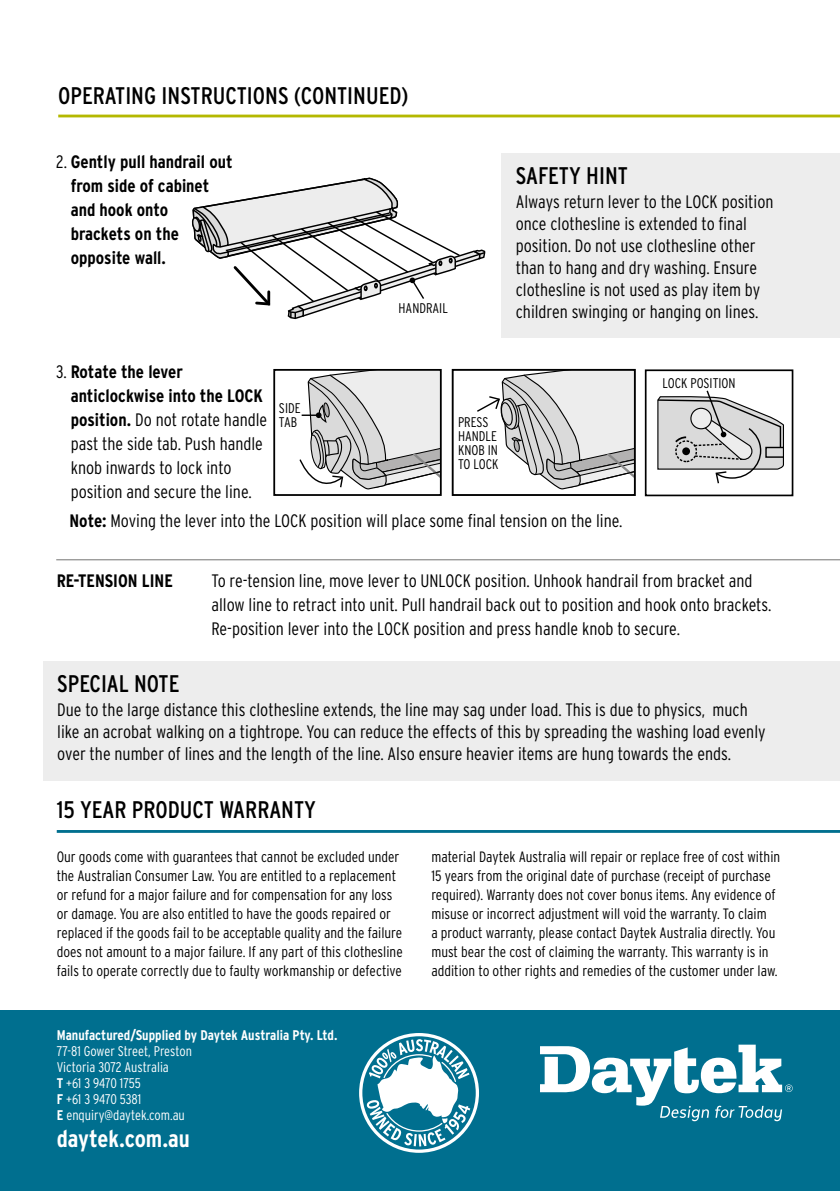
<style>
.page{position:relative;width:840px;height:1191px;background:#fff}
.page>*{position:absolute;margin:0;border:0;box-sizing:border-box;transform-origin:0 0}
.t1{font:condensed 24px "Interstate";color:#000}
.t2{font:700 condensed 24px "Interstate";color:#fff}
.t3{font:300 condensed 18px/24px "Interstate";color:#000}
.t4{font:700 condensed 18px/24px "Interstate";color:#000}
.t5{font:300 condensed 15px/19px "Interstate";color:#000}
.t6{font:300 condensed 14px/16px "Interstate";letter-spacing:-.005em;color:#fff}
.t7{font:300 condensed 14px/14px "Interstate";color:#000}
.t8{font:700 condensed 14px "Interstate";color:#fff}
.s1{font-weight:300}
.s2{font-weight:700}
</style>
<div class="page">
<div style="left:0;top:1010px;width:839px;height:181px;background:#006f8f"></div>
<hr style="left:57px;top:830px;width:782px;height:3px;background:#006f8f">
<svg style="left:540px;top:1044px;width:252px;height:77px"></svg>
<hr style="left:58px;top:115px;width:781px;height:2px;background:#b4b800">
<div style="left:501px;top:153px;width:338px;height:185px;background:#ededed"></div>
<div style="left:43px;top:661px;width:796px;height:119px;background:#ededed"></div>
<div style="left:644px;top:369px;width:149px;height:127px;border:2px solid #000"></div>
<div style="left:451px;top:369px;width:184px;height:127px;border:2px solid #000"></div>
<div style="left:273px;top:369px;width:168px;height:127px;border:2px solid #000"></div>
<hr style="left:56px;top:559px;width:783px;height:1px;background:#9d9d9c">
<svg style="left:191px;top:177px;width:295px;height:143px"></svg>
<svg style="left:475px;top:370px;width:159px;height:125px"></svg>
<svg style="left:298px;top:370px;width:142px;height:126px"></svg>
<svg style="left:657px;top:390px;width:127px;height:94px"></svg>
<svg style="left:359px;top:1033px;width:119px;height:119px"></svg>
<h1 class="t1" style="left:58px;top:83px;width:351px">OPERATING INSTRUCTIONS (CONTINUED)</h1>
<p class="t4" style="left:71px;top:149px;width:163px;text-indent:-15px"><span class="s1">2.</span> Gently pull handrail out from side of cabinet and hook onto brackets on the opposite wall.</p>
<p class="t3" style="left:71px;top:359px;width:198px;text-indent:-14px">3. <span class="s2">Rotate the lever anticlockwise into the LOCK position.</span> Do not rotate handle past the side tab. Push handle knob inwards to lock into position and secure the line.</p>
<p class="t7" style="left:279px;top:401px;width:23px">SIDE<br>TAB</p>
<p class="t7" style="left:398px;top:301px;width:51px">HANDRAIL</p>
<h1 class="t1" style="left:515px;top:162px;width:113px">SAFETY HINT</h1>
<p class="t3" style="left:515px;top:190px;width:259px;line-height:22px">Always return lever to the LOCK position once clothesline is extended to final position. Do not use clothesline other than to hang and dry washing. Ensure clothesline is not used as play item by children swinging or hanging on lines.</p>
<p class="t7" style="left:458px;top:415px;width:42px">PRESS<br>HANDLE<br>KNOB IN<br>TO LOCK</p>
<p class="t7" style="left:662px;top:376px;width:75px">LOCK POSITION</p>
<p class="t3" style="left:69px;top:508px;width:554px"><span class="s2">Note:</span> Moving the lever into the LOCK position will place some final tension on the line.</p>
<p class="t4" style="left:57px;top:569px;width:118px">RE-TENSION LINE</p>
<h1 class="t1" style="left:57px;top:670px;width:124px">SPECIAL NOTE</h1>
<p class="t3" style="left:211px;top:569px;width:561px">To re-tension line, move lever to UNLOCK position. Unhook handrail from bracket and allow line to retract into unit. Pull handrail back out to position and hook onto brackets.<br>Re-position lever into the LOCK position and press handle knob to secure.</p>
<p class="t3" style="left:57px;top:698px;width:709px;line-height:22px">Due to the large distance this clothesline extends, the line may sag under load. This is due to physics, much like an acrobat walking on a tightrope. You can reduce the effects of this by spreading the washing load evenly over the number of lines and the length of the line. Also ensure heavier items are hung towards the ends.</p>
<h1 class="t1" style="left:57px;top:796px;width:260px">15 YEAR PRODUCT WARRANTY</h1>
<p class="t5" style="left:57px;top:847px;width:347px">Our goods come with guarantees that cannot be excluded under the Australian Consumer Law. You are entitled to a replacement or refund for a major failure and for compensation for any loss or damage. You are also entitled to have the goods repaired or replaced if the goods fail to be acceptable quality and the failure does not amount to a major failure. If any part of this clothesline fails to operate correctly due to faulty workmanship or defective</p>
<p class="t8" style="left:57px;top:1027px;width:282px">Manufactured/Supplied by Daytek Australia Pty. Ltd.</p>
<p class="t6" style="left:57px;top:1043px;width:137px">77-81 Gower Street, Preston<br>Victoria 3072 Australia<br><span class="s2">T</span> +61 3 9470 1755<br><span class="s2">F</span> +61 3 9470 5381<br><span class="s2">E</span> enquiry@daytek.com.au</p>
<h1 class="t2" style="left:57px;top:1125px;width:135px">daytek.com.au</h1>
<p class="t5" style="left:431px;top:847px;width:350px">material Daytek Australia will repair or replace free of cost within 15 years from the original date of purchase (receipt of purchase required). Warranty does not cover bonus items. Any evidence of misuse or incorrect adjustment will void the warranty. To claim<br>a product warranty, please contact Daytek Australia directly. You must bear the cost of claiming the warranty. This warranty is in addition to other rights and remedies of the customer under law.</p>
</div>
